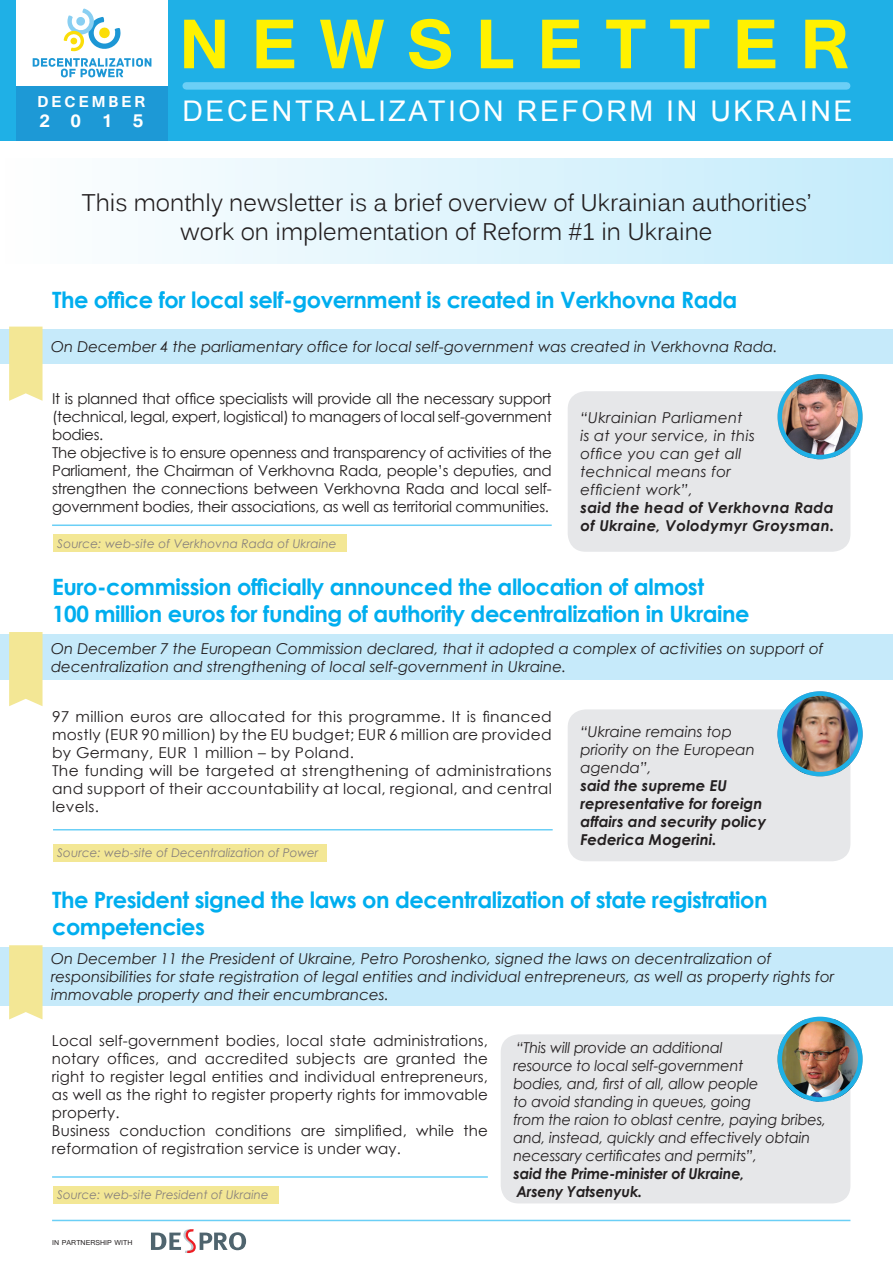
<style>
.page{position:relative;width:893px;height:1263px;background:#fff}
.page>*{position:absolute;margin:0;border:0;box-sizing:border-box;transform-origin:0 0}
.t1{font:700 87px "Tunga";letter-spacing:.25em;color:#fff101}
.t2{font:28.5px "Arial";letter-spacing:.09em;color:#fff}
.t3{font:24px/28.5px "Kalinga";color:#231f20;text-align:center}
.t4{font:700 22.5px/27px "Century Gothic";letter-spacing:-.02em;color:#00aeef}
.t5{font:700 22.5px "Tunga";color:#fff}
.t6{font:700 19.5px "Tunga";letter-spacing:.15em;color:#fff}
.t7{font:15px/18px "Century Gothic";letter-spacing:.01em;color:#231f20}
.t8{font:italic 15px/18px "Century Gothic";color:#231f20}
.t9{font:15px/18px "Century Gothic";letter-spacing:-.02em;color:#231f20}
.t10{font:italic 15px/18px "Century Gothic";color:#231f20;scale:.96 1}
.t11{font:italic 15px/18px "Century Gothic";letter-spacing:.02em;color:#231f20}
.t12{font:italic 700 15px/18px "Century Gothic";color:#231f20}
.t13{font:italic 700 15px/18px "Century Gothic";letter-spacing:.02em;color:#231f20}
.t14{font:italic 700 15px/18px "Century Gothic";color:#231f20;scale:.96 1}
.t15{font:italic 12px "Century Gothic";letter-spacing:.01em;color:#867f7c}
.t16{font:9px "Tunga";color:#231f20}
</style>
<div class="page">
<div style="left:0;top:0;width:893px;height:140px;background:#1fb0e6"></div>
<div style="left:16px;top:0;width:152px;height:86px;background:#fff"></div>
<svg style="left:64px;top:9px;width:57px;height:42px"></svg>
<svg style="left:33px;top:58px;width:118px;height:19px"></svg>
<div style="left:16px;top:86px;width:152px;height:54px;background:#1d99d6"></div>
<div style="left:186px;top:82px;width:661px;height:8px;background:#6bcff6"></div>
<hr style="left:52px;top:1220px;width:798px;height:1px;background:#6bcff6">
<svg style="left:151px;top:1229px;width:95px;height:24px"></svg>
<div style="left:1px;top:159px;width:891px;height:105px;background:linear-gradient(to right,#fefefe,#c4ecfb)"></div>
<div style="left:0;top:329px;width:893px;height:35px;background:#c6eafa"></div>
<div style="left:0;top:634px;width:893px;height:46px;background:#c6eafa"></div>
<div style="left:0;top:947px;width:893px;height:59px;background:#c6eafa"></div>
<svg style="left:9px;top:327px;width:34px;height:74px;background:#f3e89c"></svg>
<svg style="left:9px;top:632px;width:34px;height:74px;background:#f3e89b"></svg>
<svg style="left:9px;top:945px;width:34px;height:74px;background:#f2e89b"></svg>
<div style="left:568px;top:391px;width:282px;height:161px;background:#e6e7e9;border-radius:18px"></div>
<div style="left:568px;top:709px;width:282px;height:152px;background:#e6e7e9;border-radius:18px"></div>
<div style="left:501px;top:1034px;width:349px;height:169px;background:#e6e7e9;border-radius:18px"></div>
<img style="left:777px;top:374px;width:86px;height:85px;border-radius:43px">
<div style="left:777px;top:374px;width:86px;height:85px;border:4px solid #1fb0e6;border-radius:50%"></div>
<img style="left:777px;top:691px;width:86px;height:85px;border-radius:43px">
<div style="left:777px;top:691px;width:86px;height:85px;border:4px solid #1fb0e6;border-radius:50%"></div>
<img style="left:780px;top:1019px;width:83px;height:83px">
<div style="left:777px;top:1017px;width:86px;height:85px;border:4px solid #1fb0e6;border-radius:50%"></div>
<hr style="left:52px;top:524px;width:500px;height:2px;background:#6bcff6">
<hr style="left:53px;top:829px;width:500px;height:1px;background:#6bcff6">
<hr style="left:52px;top:1176px;width:436px;height:2px;background:#6bcff6">
<div style="left:53px;top:535px;width:294px;height:17px;background:#f3e795"></div>
<div style="left:53px;top:844px;width:273px;height:17px;background:#f3e795"></div>
<div style="left:53px;top:1186px;width:225px;height:17px;background:#f3e795"></div>
<h3 class="t6" style="left:37px;top:89px;width:110px">DECEMBER</h3>
<h3 class="t5" style="left:39px;top:106px;width:105px">2 0 1 5</h3>
<h1 class="t1" style="left:179px;top:-13px;width:672px">NEWSLETTER</h1>
<h2 class="t2" style="left:182px;top:92px;width:671px">DECENTRALIZATION REFORM IN UKRAINE</h2>
<h3 class="t3" style="left:82px;top:191px;width:731px">This monthly newsletter is a brief overview of Ukrainian authorities’ work on implementation of Reform #1 in Ukraine</h3>
<h3 class="t4" style="left:52px;top:286px;width:687px">The office for local self-government is created in Verkhovna Rada</h3>
<p class="t8" style="left:51px;top:337px;width:728px">On December 4 the parliamentary office for local self-government was created in Verkhovna Rada.</p>
<p class="t9" style="left:52px;top:389px;width:501px">It is planned that office specialists will provide all the necessary support (technical, legal, expert, logistical) to managers of local self-government bodies.<br>The objective is to ensure openness and transparency of activities of the Parliament, the Chairman of Verkhovna Rada, people’s deputies, and strengthen the connections between Verkhovna Rada and local self&shy;government bodies, their associations, as well as territorial communities.</p>
<p class="t15" style="left:57px;top:535px;width:281px">Source: web-site of Verkhovna Rada of Ukraine</p>
<p class="t11" style="left:580px;top:408px;width:176px">“Ukrainian Parliament is at your service, in this office you can get all technical means for efficient work”,</p>
<p class="t13" style="left:580px;top:498px;width:255px">said the head of Verkhovna Rada of Ukraine, Volodymyr Groysman.</p>
<h3 class="t4" style="left:52px;top:572px;width:699px">Euro-commission officially announced the allocation of almost<br>100 million euros for funding of authority decentralization in Ukraine</h3>
<p class="t8" style="left:51px;top:639px;width:774px">On December 7 the European Commission declared, that it adopted a complex of activities on support of decentralization and strengthening of local self-government in Ukraine.</p>
<p class="t7" style="left:52px;top:707px;width:501px">97 million euros are allocated for this programme. It is financed mostly (EUR 90 million) by the EU budget; EUR 6 million are provided by Germany, EUR 1 million – by Poland.<br>The funding will be targeted at strengthening of administrations and support of their accountability at local, regional, and central levels.</p>
<p class="t15" style="left:57px;top:844px;width:263px">Source: web-site of Decentralization of Power</p>
<p class="t8" style="left:580px;top:722px;width:176px">“Ukraine remains top priority on the European agenda”,</p>
<p class="t12" style="left:580px;top:776px;width:187px">said the supreme EU representative for foreign affairs and security policy<br>Federica Mogerini.</p>
<h3 class="t4" style="left:52px;top:885px;width:717px">The President signed the laws on decentralization of state registration competencies</h3>
<p class="t8" style="left:51px;top:950px;width:785px">On December 11 the President of Ukraine, Petro Poroshenko, signed the laws on decentralization of responsibilities for state registration of legal entities and individual entrepreneurs, as well as property rights for immovable property and their encumbrances.</p>
<p class="t7" style="left:52px;top:1031px;width:437px">Local self-government bodies, local state administrations, notary offices, and accredited subjects are granted the right to register legal entities and individual entrepreneurs, as well as the right to register property rights for immovable property.<br>Business conduction conditions are simplified, while the reformation of registration service is under way.</p>
<p class="t15" style="left:57px;top:1187px;width:213px">Source: web-site President of Ukraine</p>
<p class="t16" style="left:52px;top:1236px;width:82px">IN PARTNERSHIP WITH</p>
<p class="t10" style="left:513px;top:1038px;width:327px">“This will provide an additional<br>resource to local self-government<br>bodies, and, first of all, allow people<br>to avoid standing in queues, going<br>from the raion to oblast centre, paying bribes, and, instead, quickly and effectively obtain necessary certificates and permits”,</p>
<p class="t14" style="left:513px;top:1163px;width:242px">said the Prime-minister of Ukraine,<br>Arseny Yatsenyuk.</p>
</div>
